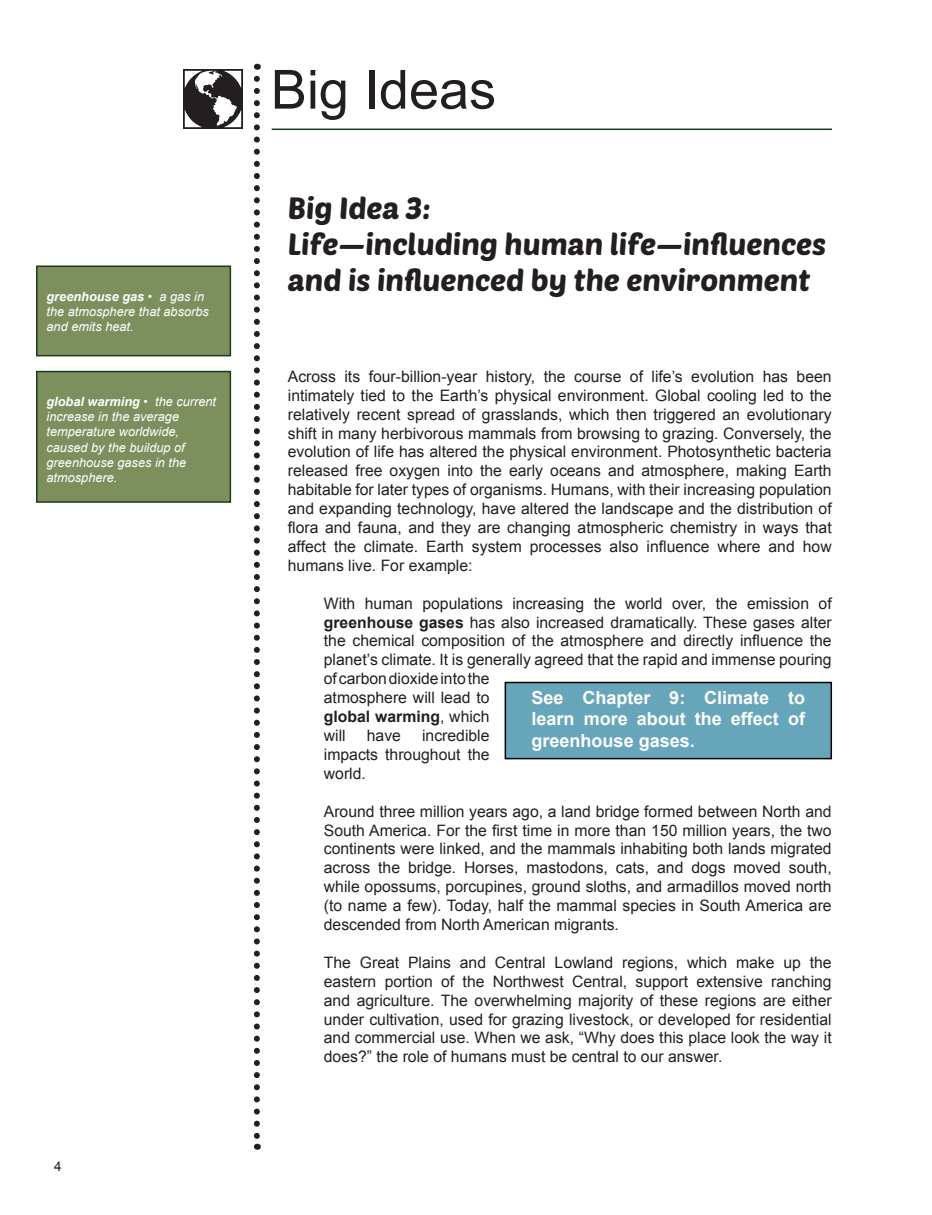
<style>
.page{position:relative;width:932px;height:1215px;background:#fff}
.page>*{position:absolute;margin:0;border:0;box-sizing:border-box;transform-origin:0 0}
.t1{font:54px "Arial";color:#231f20}
.t2{font:30px/36px "Poetsen One";color:#231f20}
.t3{font:700 18px/21.6px "Arial";color:#fff;text-align:justify}
.t4{font:15.75px/18.9px "Arial";color:#231f20;text-align:justify}
.t5{font:13.5px "Arial";color:#231f20}
.t6{font:italic 12.75px/15.3px "Arial";color:#fff}
.s1{font-weight:700}
</style>
<div class="page">
<svg style="left:254px;top:79px;width:6px;height:1071px"></svg>
<img style="left:183px;top:69px;width:59px;height:60px">
<hr style="left:272px;top:129px;width:560px;height:1px;background:#183b1c">
<div style="left:505px;top:682px;width:326px;height:77px;background:#67a5ba"></div>
<div style="left:504px;top:682px;width:328px;height:77px;border:2px solid #010203"></div>
<div style="left:37px;top:266px;width:193px;height:90px;background:#7e8f5e"></div>
<div style="left:36px;top:266px;width:195px;height:90px;border:2px solid #183b1c"></div>
<div style="left:37px;top:372px;width:193px;height:130px;background:#7e8f5e"></div>
<div style="left:36px;top:371px;width:195px;height:132px;border:2px solid #183b1c"></div>
<p class="t6" style="left:46px;top:289px;width:164px"><span class="s1">greenhouse gas</span> • a gas in the atmosphere that absorbs and emits heat.</p>
<p class="t6" style="left:46px;top:394px;width:171px"><span class="s1">global warming</span> • the current increase in the average temperature worldwide, caused by the buildup of greenhouse gases in the atmosphere.</p>
<p class="t5" style="left:54px;top:1158px;width:9px">4</p>
<h1 class="t1" style="left:271px;top:54px;width:227px">Big Ideas</h1>
<h2 class="t2" style="left:288px;top:189px;width:540px">Big Idea 3:<br>Life—including human life—influences and is influenced by the environment</h2>
<p class="t4" style="left:288px;top:367px;width:545px">Across its four-billion-year history, the course of life’s evolution has been intimately tied to the Earth’s physical environment. Global cooling led to the relatively recent spread of grasslands, which then triggered an evolutionary shift in many herbivorous mammals from browsing to grazing. Conversely, the evolution of life has altered the physical environment. Photosynthetic bacteria released free oxygen into the early oceans and atmosphere, making Earth habitable for later types of organisms. H umans, with their increasing population and expanding technology, have altered the landscape and the distribution of flora and fauna, and they are changing atmospheric chemistry in ways that affect the climate. Earth system processes also influence where and how humans live. For example:</p>
<p class="t4" style="left:324px;top:594px;width:509px;text-align:left">With human populations increasing the world over, the emission of <span class="s1">greenhouse gases</span> has also increased dramatically. These gases alter the chemical composition of the atmosphere and directly influence the planet’s climate. It is generally agreed that the rapid and immense pouring of carbon dioxide into the<br>atmosphere will lead to<br><span class="s1">global warming</span>, which<br>will</p>
<p class="t3" style="left:531px;top:687px;width:275px">See Chapter 9: Climate to learn more about the effect of greenhouse gases.</p>
<p class="t4" style="left:324px;top:726px;width:167px;text-indent:98px">incredible impacts throughout the world.</p>
<p class="t4" style="left:324px;top:802px;width:509px">Around three million years ago, a land bridge formed between North and South America. For the first time in more than 150 million years, the two continents were linked, and the mammals inhabiting both lands migrated across the bridge. Horses, mastodons, cats, and dogs moved south, while opossums, porcupines, ground sloths, and armadillos moved north (to name a few). Today, half the mammal species in South America are descended from North American migrants.</p>
<p class="t4" style="left:324px;top:953px;width:509px">The Great Plains and Central Lowland regions, which make up the eastern portion of the Northwest Central, support extensive ranching and agriculture. The overwhelming majority of these regions are either under cultivation, used for grazing livestock, or developed for residential and commercial use. When we ask, “Why does this place look the way it does?” the role of humans must be central to our answer.</p>
<p class="t4" style="left:367px;top:726px;width:36px">have</p>
</div>
